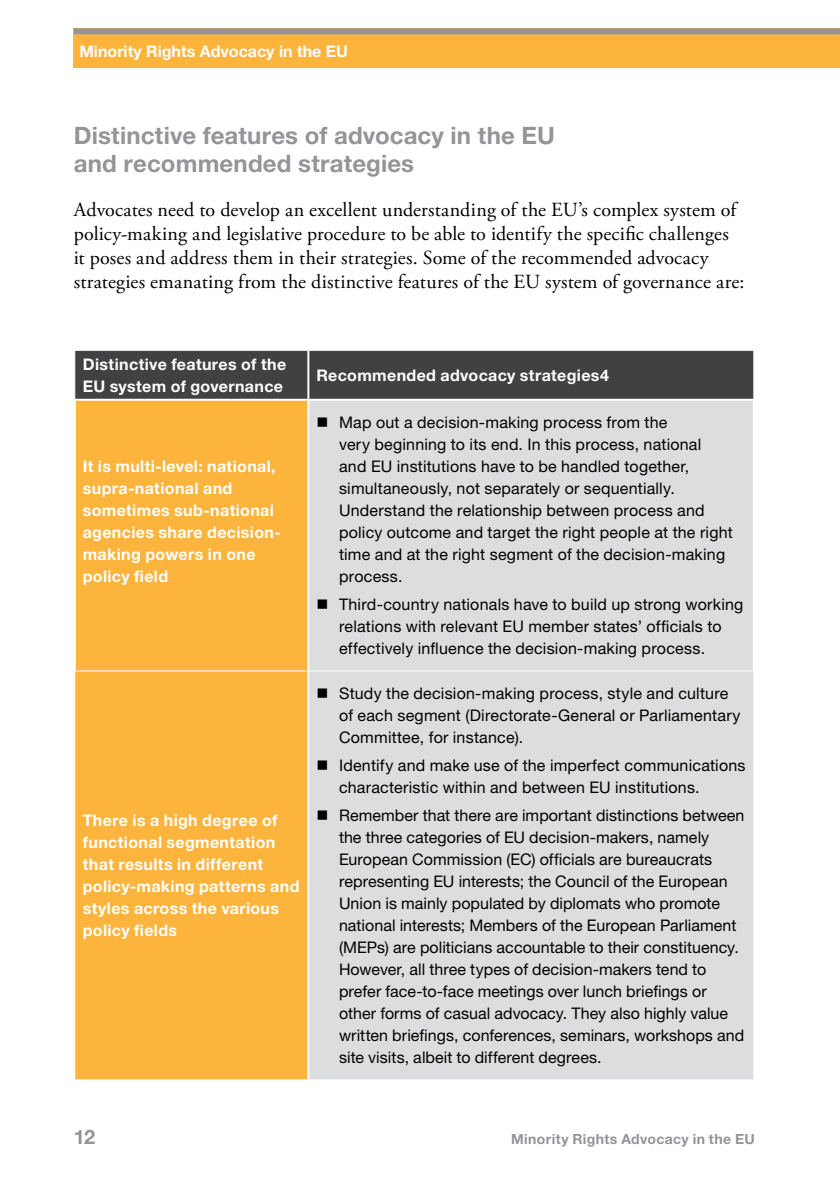
<style>
.page{position:relative;width:840px;height:1191px;background:#fff}
.page>*{position:absolute;margin:0;border:0;box-sizing:border-box;transform-origin:0 0}
.t1{font:700 24px/28px "Helvetica Neue LT Pro";letter-spacing:.005em;color:#939598}
.t2{font:20px/24px "Adobe Garamond Pro";letter-spacing:.01em;color:#000}
.t3{font:700 20px "Helvetica Neue LT Pro";color:#939598}
.t4{font:16px/22px "Helvetica Neue LT Pro";letter-spacing:.01em;color:#000}
.t5{font:700 16px/22px "Helvetica Neue LT Pro";letter-spacing:.02em;color:#fff}
.t6{font:700 16px "Helvetica Neue LT Pro";color:#fff}
.t7{font:700 14px "Helvetica Neue LT Pro";letter-spacing:.025em;color:#939598}
</style>
<div class="page">
<div style="left:74px;top:28px;width:765px;height:40px;background:#fcb43d"></div>
<div style="left:74px;top:28px;width:765px;height:6px;background:#939598"></div>
<div style="left:75px;top:351px;width:678px;height:48px;background:#414042"></div>
<div style="left:75px;top:401px;width:232px;height:678px;background:#fcb43d"></div>
<div style="left:309px;top:401px;width:444px;height:678px;background:#dcddde"></div>
<hr style="left:74px;top:401px;width:2px;height:269px;background:#fff">
<hr style="left:752px;top:401px;width:2px;height:269px;background:#fff">
<hr style="left:307px;top:351px;width:2px;height:48px;background:#fff">
<hr style="left:74px;top:670px;width:234px;height:1px;background:#fff">
<hr style="left:308px;top:670px;width:446px;height:1px;background:#fff">
<svg style="left:317px;top:417px;width:10px;height:10px"></svg>
<svg style="left:317px;top:599px;width:10px;height:10px"></svg>
<svg style="left:317px;top:689px;width:10px;height:9px"></svg>
<svg style="left:317px;top:760px;width:10px;height:10px"></svg>
<svg style="left:317px;top:810px;width:10px;height:9px"></svg>
<p class="t6" style="left:79px;top:41px;width:270px">Minority Rights Advocacy in the EU</p>
<h1 class="t1" style="left:74px;top:121px;width:482px">Distinctive features of advocacy in the EU and recommended strategies</h1>
<p class="t2" style="left:74px;top:198px;width:671px">Advocates need to develop an excellent understanding of the EU’s complex system of policy-making and legislative procedure to be able to identify the specific challenges it poses and address them in their strategies. Some of the recommended advocacy strategies emanating from the distinctive features of the EU system of governance are:</p>
<p class="t5" style="left:83px;top:353px;width:205px">Distinctive features of the<br>EU system of governance</p>
<p class="t5" style="left:316px;top:364px;width:294px">Recommended advocacy strategies4</p>
<p class="t5" style="left:83px;top:455px;width:199px">It is multi-level: national, supra-national and sometimes sub-national agencies share decision&shy;making powers in one policy field</p>
<p class="t5" style="left:83px;top:809px;width:218px">There is a high degree of functional segmentation that results in different policy-making patterns and styles across the various policy fields</p>
<p class="t4" style="left:339px;top:411px;width:395px">Map out a decision-making process from the<br>very beginning to its end. In this process, national<br>and EU institutions have to be handled together, simultaneously, not separately or sequentially.<br>Understand the relationship between process and policy outcome and target the right people at the right time and at the right segment of the decision-making process.</p>
<p class="t4" style="left:339px;top:593px;width:405px">Third-country nationals have to build up strong working relations with relevant EU member states’ officials to effectively influence the decision-making process.</p>
<p class="t4" style="left:339px;top:682px;width:402px">Study the decision-making process, style and culture of each segment (Directorate-General or Parliamentary<br>Committee, for instance).</p>
<p class="t4" style="left:339px;top:754px;width:408px">Identify and make use of the imperfect communications characteristic within and between EU institutions.</p>
<p class="t4" style="left:339px;top:804px;width:406px">Remember that there are important distinctions between the three categories of EU decision-makers, namely European Commission (EC) officials are bureaucrats representing EU interests; the Council of the European Union is mainly populated by diplomats who promote national interests; Members of the European Parliament (MEPs) are politicians accountable to their constituency.<br>However, all three types of decision-makers tend to prefer face-to-face meetings over lunch briefings or other forms of casual advocacy. They also highly value written briefings, conferences, seminars, workshops and site visits, albeit to different degrees.</p>
<p class="t3" style="left:74px;top:1124px;width:23px">12</p>
<p class="t7" style="left:511px;top:1130px;width:245px">Minority Rights Advocacy in the EU</p>
</div>
